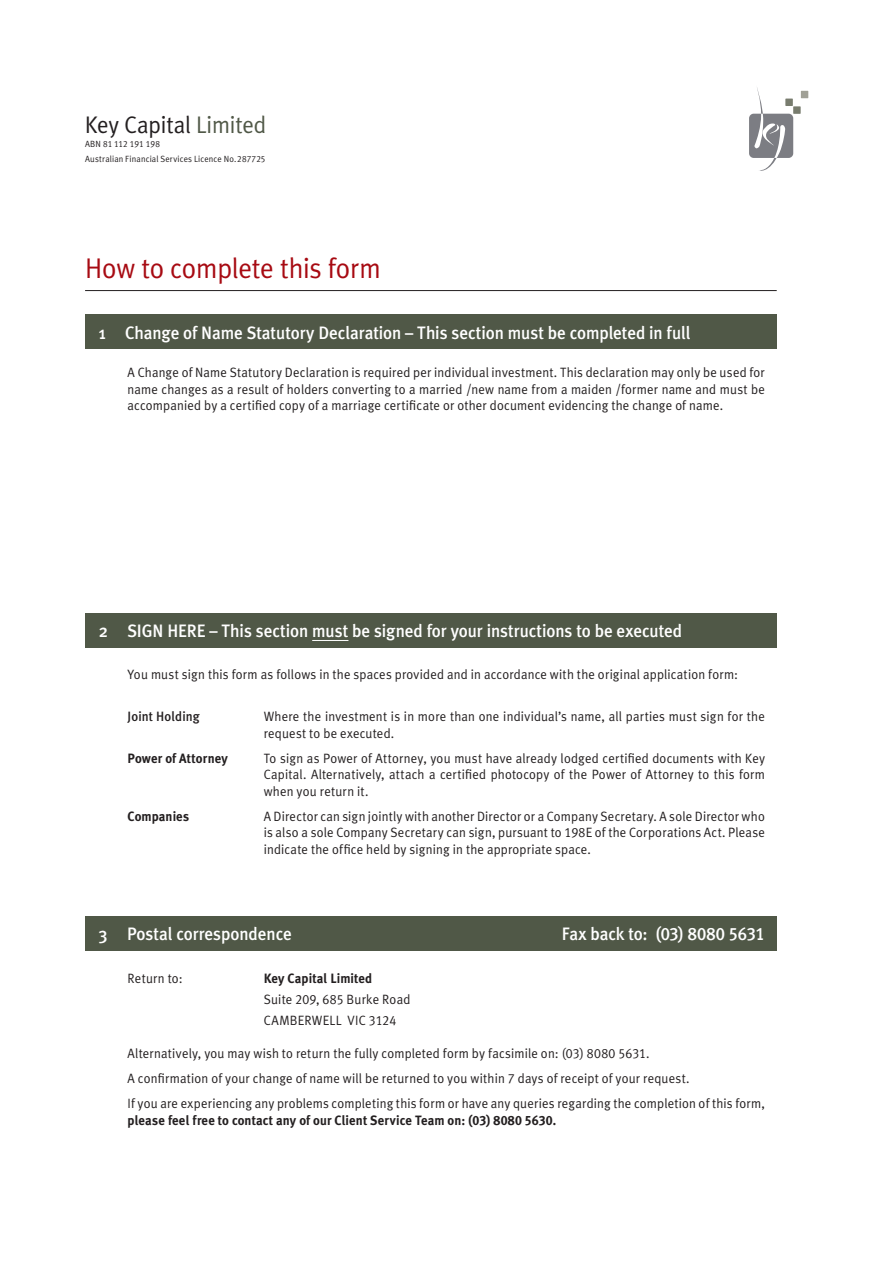
<style>
.page{position:relative;width:893px;height:1263px;background:#fff}
.page>*{position:absolute;margin:0;border:0;box-sizing:border-box;transform-origin:0 0}
.t1{font:28.5px "Meta Plus Normal";letter-spacing:-.01em;color:#a70a12;scale:.95 1}
.t2{font:24px "Meta Plus Normal";letter-spacing:-.005em;color:#231f20;scale:.95 1}
.t3{font:500 18px "Meta Plus";letter-spacing:-.005em;color:#fff;scale:.95 1}
.t4{font:13.5px/16.5px "Meta Plus Normal";letter-spacing:.015em;color:#231f20;text-align:justify;scale:.95 1}
.t5{font:700 13.5px "Meta Plus";letter-spacing:.01em;color:#231f20;scale:.95 1}
.t6{font:500 13.5px "Meta Plus";letter-spacing:.01em;color:#231f20;scale:.95 1}
.t7{font:9px "Meta Plus Normal";letter-spacing:.02em;color:#231f20;scale:.95 1}
.t8{font:9px "Meta Plus Normal Caps";letter-spacing:.02em;color:#231f20;scale:.95 1}
.s1{color:#505847}
.s2{font-family:"Meta Plus Normal Caps"}
.s3{font-family:"Meta Plus Medium Caps";font-weight:400}
.s4{font-family:"Meta Plus Bold Caps";font-weight:400}
</style>
<div class="page">
<div style="left:749px;top:114px;width:44px;height:44px;background:#7c7d83;border-radius:5px"></div>
<svg style="left:754px;top:87px;width:31px;height:84px"></svg>
<div style="left:785px;top:99px;width:7px;height:7px;background:#787c6e"></div>
<div style="left:793px;top:106px;width:7px;height:8px;background:#787c6e"></div>
<div style="left:800px;top:91px;width:8px;height:7px;background:#a0a096"></div>
<hr style="left:85px;top:290px;width:691px;height:1px;background:#231f20">
<div style="left:85px;top:315px;width:691px;height:34px;background:#505847"></div>
<div style="left:85px;top:613px;width:691px;height:34px;background:#505847"></div>
<hr style="left:312px;top:640px;width:36px;height:1px;background:#fff">
<div style="left:85px;top:916px;width:691px;height:34px;background:#505847"></div>
<h2 class="t2" style="left:85px;top:116px;width:192px">Key Capital <span class="s1">Limited</span></h2>
<p class="t8" style="left:85px;top:139px;width:80px">ABN 81 112 191 198</p>
<p class="t7" style="left:85px;top:156px;width:191px">Australian Financial Services Licence No. <span class="s2">287725</span></p>
<h1 class="t1" style="left:85px;top:257px;width:313px">How to complete this form</h1>
<h3 class="t3" style="left:99px;top:325px;width:624px">1 Change of Name Statutory Declaration – This section must be completed in full</h3>
<p class="t4" style="left:128px;top:366px;width:672px">A Change of Name Statutory Declaration is required per individual investment. This declaration may only be used for name changes as a result of holders converting to a married /new name from a maiden /former name and must be accompanied by a certified copy of a marriage certificate or other document evidencing the change of name.</p>
<h3 class="t3" style="left:99px;top:624px;width:615px">2 SIGN HERE – This section must be signed for your instructions to be executed</h3>
<p class="t4" style="left:128px;top:667px;width:644px">You must sign this form as follows in the spaces provided and in accordance with the original application form:</p>
<p class="t6" style="left:128px;top:711px;width:77px">Joint Holding</p>
<p class="t4" style="left:264px;top:709px;width:529px">Where the investment is in more than one individual’s name, all parties must sign for the request to be executed.</p>
<p class="t5" style="left:128px;top:753px;width:107px">Power of Attorney</p>
<p class="t4" style="left:264px;top:751px;width:529px">To sign as Power of Attorney, you must have already lodged certified documents with Key Capital. Alternatively, attach a certified photocopy of the Power of Attorney to this form when you return it.</p>
<p class="t5" style="left:128px;top:811px;width:66px">Companies</p>
<p class="t4" style="left:264px;top:809px;width:529px">A Director can sign jointly with another Director or a Company Secretary. A sole Director who is also a sole Company Secretary can sign, pursuant to <span class="s2">198E</span> of the Corporations Act. Please indicate the office held by signing in the appropriate space.</p>
<h3 class="t3" style="left:99px;top:927px;width:204px">3 Postal correspondence</h3>
<h3 class="t3" style="left:562px;top:927px;width:215px">Fax back to: (<span class="s3">03) 8080 5631</span></h3>
<p class="t4" style="left:128px;top:971px;width:60px">Return to:</p>
<p class="t5" style="left:264px;top:973px;width:116px">Key Capital Limited</p>
<p class="t4" style="left:264px;top:990px;width:156px;line-height:20.7px">Suite <span class="s2">209, 685</span> Burke Road<br>CAMBERWELL VIC <span class="s2">3124</span></p>
<p class="t4" style="left:128px;top:1042px;width:672px;line-height:25px;text-align:left">Alternatively, you may wish to return the fully completed form by facsimile on: <span class="s2">(03) 8080 5631.<br></span>A confirmation of your change of name will be returned to you within <span class="s2">7</span> days of receipt of your request.<br>If you are experiencing any problems completing this form or have any queries regarding the completion of this form,</p>
<p class="t5" style="left:128px;top:1115px;width:452px">please feel free to contact any of our Client Service Team on: <span class="s4">(03) 8080 5630.</span></p>
</div>
